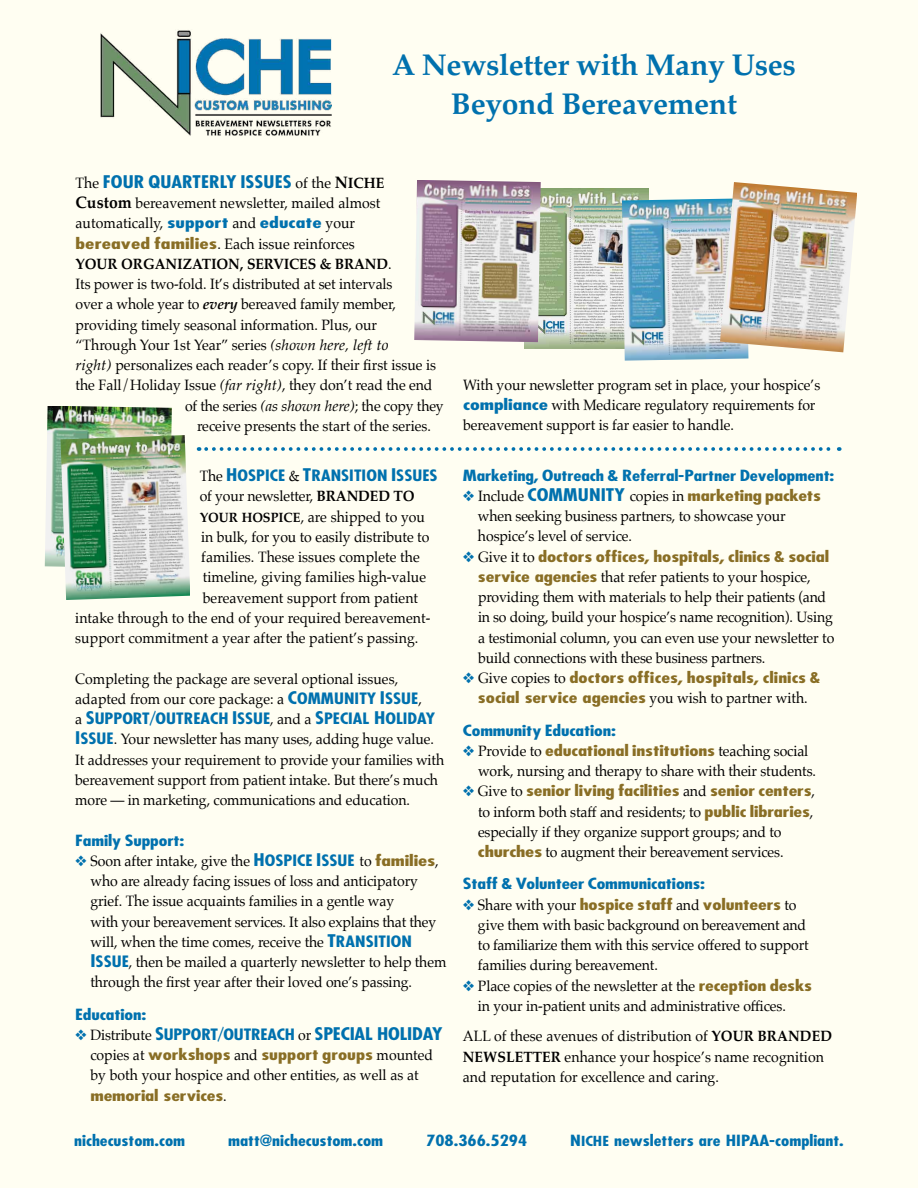
<style>
.page{position:relative;width:918px;height:1188px;background:#fffef2}
.page>*{position:absolute;margin:0;border:0;box-sizing:border-box;transform-origin:0 0}
.t1{font:700 30px/39px "Palatino";color:#0071ae;text-align:center}
.t2{font:700 condensed 16.95px "Futura";letter-spacing:.005em;color:#0071ae;scale:1.19 1}
.t3{font:16.95px "Futura Condensed Bold SC900";color:#0071ae;scale:1.19 1}
.t4{font:15.3px "Futura Condensed Bold SC900";color:#0071ae;scale:1.19 1}
.t5{font:15px/20.2px "Palatino";letter-spacing:-.005em;color:#000;scale:.94 1}
.t6{font:700 condensed 15px/20.2px "Futura";letter-spacing:-.005em;color:#896e25;text-align:center;scale:1.4 1}
.t7{font:700 condensed 15px "Futura";letter-spacing:-.005em;color:#0071ae;scale:1.25 1}
.t8{font:700 condensed 15px "Futura";letter-spacing:-.005em;color:#0071ae;scale:1.33 1}
.t9{font:700 condensed 15px "Futura";letter-spacing:-.005em;color:#0071ae;scale:1.3 1}
.t10{font:700 15px "Palatino";color:#000;scale:.94 1}
.s1{font-family:"Palatino";font-weight:400;font-stretch:normal;font-size:15px;color:#000}
.s2{font-family:"Palatino Bold SC900";font-weight:400;font-stretch:normal;font-size:16.65px;color:#000}
.s3{font-family:"Palatino Bold SC900";font-weight:400;font-stretch:normal;font-size:15px;color:#000}
.s4{font-weight:700;font-size:16.65px}
.s5{font-family:"Futura";font-weight:700;font-stretch:condensed;color:#0071ae}
.s6{font-family:"Futura";font-weight:700;font-stretch:condensed;color:#896e25}
.s7{font-weight:400}
.s8{font-weight:700;font-style:italic}
.s9{font-style:italic}
.s10{font-family:"Palatino";font-size:15px;color:#000}
.s11{font-size:16.95px}
.s12{font-family:"Palatino Bold SC900"}
.s13{font-family:"Palatino Bold SC900";font-size:13.5px}
.s14{font-family:"Futura Condensed Bold SC900";font-size:16.95px;color:#0071ae}
.s15{font-family:"Futura Condensed Bold SC900";font-size:15.3px;color:#0071ae}
.s16{font-family:"Futura Condensed Extra Bold SC900";font-size:16.95px}
.s17{color:#0071ae}
.s18{font-family:"Palatino";font-weight:400;font-stretch:normal;color:#000}
.s19{font-family:"Futura Condensed Bold SC900";font-weight:400;font-stretch:normal;font-size:16.95px;color:#0071ae}
.s20{font-weight:700}
.s21{font-family:"Futura Condensed Bold SC900";font-weight:400;font-stretch:normal}
.s22{font-family:"Futura Condensed Bold SC900";font-weight:400;font-stretch:normal;font-size:13.5px}
</style>
<div class="page">
<img style="left:525px;top:188px;width:123px;height:160px">
<svg style="left:206px;top:447px;width:634px;height:4px"></svg>
<img style="left:622px;top:198px;width:126px;height:163px">
<img style="left:720px;top:182px;width:137px;height:170px">
<img style="left:414px;top:180px;width:127px;height:162px">
<img style="left:45px;top:406px;width:127px;height:161px">
<img style="left:61px;top:435px;width:129px;height:165px">
<img style="left:100px;top:30px;width:231px;height:106px">
<h1 class="t1" style="left:392px;top:45px;width:405px">A NEWSLETTER WITH MANY USES<br>BEYOND BEREAVEMENT</h1>
<p class="t2" style="left:76px;top:171px;width:261px"><span class="s1">The</span> Four Quarterly Issues <span class="s1">of the</span> <span class="s2">N</span><span class="s3">ICHE</span></p>
<p class="t5" style="left:76px;top:193px;width:326px"><span class="s4">CUSTOM</span> bereavement newsletter, mailed almost</p>
<p class="t5" style="left:76px;top:213px;width:299px">automatically, <span class="s5">support</span> and <span class="s5">educate</span> your</p>
<p class="t5" style="left:76px;top:233px;width:299px"><span class="s6">bereaved families</span>. Each issue reinforces</p>
<p class="t10" style="left:76px;top:251px;width:338px">YOUR ORGANIZATION, SERVICES &amp; BRAND<span class="s7">.</span></p>
<p class="t5" style="left:76px;top:274px;width:339px">Its power is two-fold. It’s distributed at set intervals</p>
<p class="t5" style="left:76px;top:294px;width:342px">over a whole year to <span class="s8">every</span> bereaved family member,</p>
<p class="t5" style="left:76px;top:314px;width:322px">providing timely seasonal information. Plus, our</p>
<p class="t5" style="left:76px;top:335px;width:335px">“Through Your 1st Year” series <span class="s9">(shown here, left to</span></p>
<p class="t5" style="left:76px;top:355px;width:385px"><span class="s9">right)</span> personalizes each reader’s copy. If their first issue is</p>
<p class="t5" style="left:76px;top:375px;width:381px">the Fall/Holiday Issue <span class="s9">(far right)</span>, they don’t read the end</p>
<p class="t5" style="left:185px;top:395px;width:277px">of the series <span class="s9">(as shown here)</span>; the copy they</p>
<p class="t5" style="left:197px;top:416px;width:251px">receive presents the start of the series.</p>
<p class="t4" style="left:200px;top:466px;width:201px"><span class="s10">The</span> <span class="s11">H</span>OSPICE <span class="s10">&amp;</span> <span class="s11">T</span>RANSITION <span class="s11">I</span>SSUES</p>
<p class="t5" style="left:200px;top:486px;width:230px">of your newsletter, <span class="s12">BRANDED TO</span></p>
<p class="t5" style="left:200px;top:506px;width:241px"><span class="s13">YOUR HOSPICE</span>, are shipped to you</p>
<p class="t5" style="left:201px;top:527px;width:244px">in bulk, for you to easily distribute to</p>
<p class="t5" style="left:201px;top:547px;width:234px">families. These issues complete the</p>
<p class="t5" style="left:203px;top:567px;width:239px">timeline, giving families high-value</p>
<p class="t5" style="left:203px;top:587px;width:231px">bereavement support from patient</p>
<p class="t5" style="left:75px;top:608px;width:379px">intake through to the end of your required bereavement-</p>
<p class="t5" style="left:75px;top:628px;width:367px">support commitment a year after the patient’s passing.</p>
<p class="t5" style="left:75px;top:668px;width:370px">Completing the package are several optional issues, adapted from our core package: a <span class="s14">C</span><span class="s15">OMMUNITY</span> <span class="s14">I</span><span class="s15">SSUE</span>,</p>
<p class="t4" style="left:75px;top:709px;width:304px"><span class="s10">a</span> <span class="s11">S</span>UPPORT<span class="s16">/</span>OUTREACH <span class="s11">I</span>SSUE<span class="s10">, and a</span> <span class="s11">S</span>PECIAL <span class="s11">H</span>OLIDAY</p>
<p class="t5" style="left:75px;top:729px;width:394px"><span class="s14">I</span><span class="s15">SSUE</span>. Your newsletter has many uses, adding huge value.<br>It addresses your requirement to provide your families with bereavement support from patient intake. But there’s much more — in marketing, communications and education.</p>
<p class="t8" style="left:75px;top:830px;width:84px">Family Support:</p>
<p class="t5" style="left:90px;top:851px;width:380px;text-indent:-15px"><span class="s17">❖</span> Soon after intake, give the <span class="s14">H</span><span class="s15">OSPICE</span> <span class="s14">I</span><span class="s15">SSUE</span> to <span class="s6">families</span>, who are already facing issues of loss and anticipatory grief. The issue acquaints families in a gentle way<br>with your bereavement services. It also explains that they will, when the time comes, receive the <span class="s14">T</span><span class="s15">RANSITION </span><span class="s14">I</span><span class="s15">SSUE</span>, then be mailed a quarterly newsletter to help them through the first year after their loved one’s passing.</p>
<p class="t8" style="left:75px;top:1004px;width:55px">Education:</p>
<p class="t4" style="left:75px;top:1024px;width:210px">❖ <span class="s10">Distribute</span> <span class="s11">S</span>UPPORT<span class="s16">/</span>OUTREACH <span class="s10">or</span> <span class="s11">SPECIAL</span></p>
<p class="t3" style="left:377px;top:1023px;width:18px">HOLIDAY</p>
<p class="t6" style="left:90px;top:1044px;width:246px"><span class="s18">copies at</span> workshops <span class="s18">and</span> support groups <span class="s18">mounted</span></p>
<p class="t5" style="left:90px;top:1065px;width:351px">by both your hospice and other entities, as well as at</p>
<p class="t6" style="left:90px;top:1085px;width:99px">memorial services<span class="s18">.</span></p>
<p class="t5" style="left:463px;top:375px;width:381px">With your newsletter program set in place, your hospice’s <span class="s5">compliance</span> with Medicare regulatory requirements for bereavement support is far easier to handle.</p>
<p class="t9" style="left:463px;top:465px;width:287px">Marketing, Outreach &amp; Referral-Partner Development:</p>
<p class="t5" style="left:463px;top:486px;width:82px"><span class="s17">❖</span> Include <span class="s14">COMMUNI</span></p>
<p class="t6" style="left:606px;top:485px;width:155px"><span class="s19">TY</span> <span class="s18">copies in</span> marketing packets</p>
<p class="t5" style="left:478px;top:506px;width:329px">when seeking business partners, to showcase your hospice’s level of service.</p>
<p class="t6" style="left:463px;top:546px;width:263px"><span class="s17">❖</span> <span class="s18">Give it to</span> doctors offices, hospitals, clinics &amp; social</p>
<p class="t5" style="left:478px;top:567px;width:381px"><span class="s6">service agencies</span> that refer patients to your hospice, providing them with materials to help their patients (and in so doing, build your hospice’s name recognition). Using a testimonial column, you can even use your newsletter to build connections with these business partners.</p>
<p class="t6" style="left:463px;top:667px;width:257px"><span class="s17">❖</span> <span class="s18">Give copies to</span> doctors offices, hospitals, clinics &amp; social service agencies <span class="s18">you wish to partner with.</span></p>
<p class="t8" style="left:463px;top:720px;width:117px">Community Education:</p>
<p class="t5" style="left:478px;top:741px;width:361px;text-indent:-15px"><span class="s17">❖</span> Provide to <span class="s6">educational institutions</span> teaching social work, nursing and therapy to share with their students.</p>
<p class="t6" style="left:463px;top:781px;width:253px"><span class="s17">❖</span> <span class="s18">Give to</span> senior living facilities <span class="s18">and</span> senior centers<span class="s18">,</span></p>
<p class="t5" style="left:478px;top:801px;width:358px">to inform both staff and residents; to <span class="s6">public libraries</span>, especially if they organize support groups; and to <span class="s6">churches</span> to augment their bereavement services.</p>
<p class="t8" style="left:463px;top:874px;width:184px">Staff &amp; Volunteer Communications:</p>
<p class="t6" style="left:463px;top:894px;width:240px"><span class="s17">❖</span> <span class="s18">Share with your</span> hospice staff <span class="s18">and</span> volunteers <span class="s18">to</span></p>
<p class="t5" style="left:478px;top:915px;width:353px">give them with basic background on bereavement and to familiarize them with this service offered to support families during bereavement.</p>
<p class="t5" style="left:478px;top:975px;width:357px;text-indent:-15px"><span class="s17">❖</span> Place copies of the newsletter at the <span class="s6">reception desks </span>in your in-patient units and administrative offices.</p>
<p class="t5" style="left:463px;top:1026px;width:394px">ALL of these avenues of distribution of <span class="s20">YOUR BRANDED<br>NEWSLETTER</span> enhance your hospice’s name recognition and reputation for excellence and caring.</p>
<p class="t7" style="left:74px;top:1131px;width:90px">nichecustom.com</p>
<p class="t7" style="left:228px;top:1131px;width:126px">matt@nichecustom.com</p>
<p class="t7" style="left:426px;top:1131px;width:82px">708.366.5294</p>
<p class="t7" style="left:570px;top:1131px;width:220px"><span class="s21">N</span><span class="s22">ICHE</span> newsletters are HIPAA-compliant.</p>
</div>
